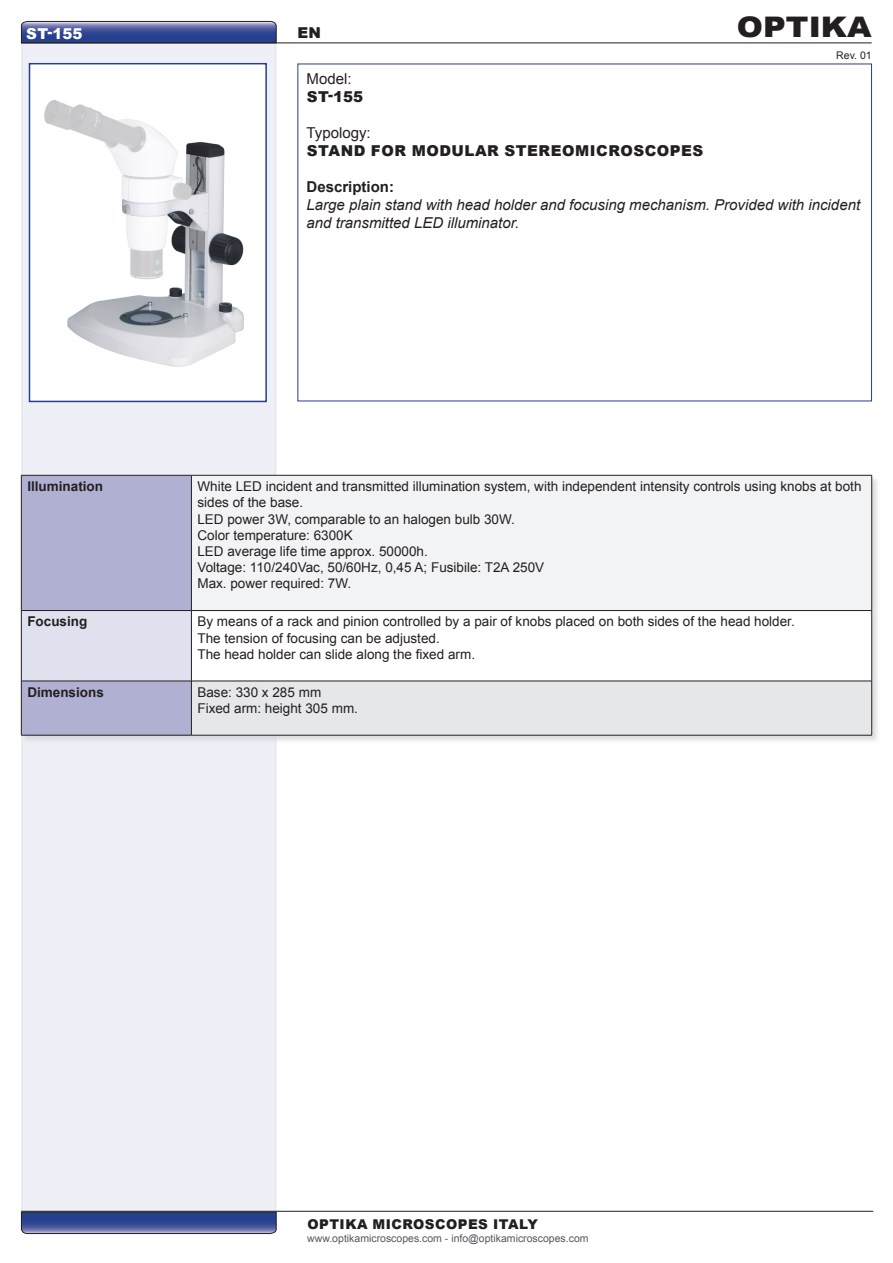
<style>
.page{position:relative;width:893px;height:1263px;background:#fff}
.page>*{position:absolute;margin:0;border:0;box-sizing:border-box;transform-origin:0 0}
.t1{font:900 28.35px "Arial";color:#231f20;scale:1.11 1}
.t2{font:italic 15px/18px "Arial";color:#231f20}
.t3{font:900 15px "Arial";letter-spacing:.035em;color:#231f20}
.t4{font:15px "Arial";color:#231f20}
.t5{font:700 15px "Arial";color:#231f20}
.t6{font:900 15px "Arial";color:#fff}
.t7{font:13.5px/16.2px "Arial";color:#231f20}
.t8{font:700 13.5px "Arial";color:#231f20}
.t9{font:900 13.5px "Arial";letter-spacing:.035em;color:#231f20}
.t10{font:10.5px "Arial";color:#57585a}
.t11{font:10.5px "Arial";color:#231f20}
</style>
<div class="page">
<div style="left:21px;top:42px;width:255px;height:1171px;background:#eff0f7;border:2px solid #e6e7e9"></div>
<svg style="left:21px;top:21px;width:256px;height:22px;background:#4b5996"></svg>
<hr style="left:21px;top:43px;width:851px;height:1px;background:#231f20">
<div style="left:21px;top:475px;width:859px;height:269px;background:#d1d2d4;opacity:.75"></div>
<div style="left:22px;top:476px;width:169px;height:259px;background:#afb0d2"></div>
<div style="left:191px;top:475px;width:681px;height:135px;background:#f2f3f4"></div>
<div style="left:21px;top:610px;width:170px;height:71px;background:#e0e1ee"></div>
<div style="left:191px;top:610px;width:681px;height:71px;background:#fff"></div>
<div style="left:191px;top:681px;width:681px;height:54px;background:#e6e7e9"></div>
<hr style="left:21px;top:475px;width:170px;height:1px;background:#231f20">
<hr style="left:21px;top:475px;width:1px;height:135px;background:#231f20">
<hr style="left:191px;top:475px;width:681px;height:1px;background:#231f20">
<hr style="left:191px;top:475px;width:1px;height:135px;background:#231f20">
<hr style="left:871px;top:475px;width:1px;height:135px;background:#231f20">
<hr style="left:21px;top:610px;width:170px;height:1px;background:#231f20">
<hr style="left:21px;top:611px;width:1px;height:70px;background:#231f20">
<hr style="left:191px;top:610px;width:681px;height:1px;background:#231f20">
<hr style="left:191px;top:611px;width:1px;height:70px;background:#231f20">
<hr style="left:871px;top:611px;width:1px;height:70px;background:#231f20">
<hr style="left:21px;top:681px;width:170px;height:1px;background:#231f20">
<hr style="left:21px;top:681px;width:1px;height:54px;background:#231f20">
<hr style="left:191px;top:681px;width:681px;height:1px;background:#231f20">
<hr style="left:191px;top:681px;width:1px;height:54px;background:#231f20">
<hr style="left:871px;top:681px;width:1px;height:54px;background:#231f20">
<hr style="left:21px;top:735px;width:170px;height:1px;background:#231f20">
<hr style="left:191px;top:735px;width:681px;height:1px;background:#231f20">
<hr style="left:21px;top:1211px;width:852px;height:1px;background:#231f20">
<svg style="left:21px;top:1212px;width:256px;height:22px;background:#435393"></svg>
<div style="left:29px;top:64px;width:237px;height:337px;background:#fff"></div>
<img style="left:44px;top:100px;width:200px;height:267px">
<div style="left:29px;top:63px;width:238px;height:339px;border:2px solid #253f8e"></div>
<p class="t6" style="left:26px;top:22px;width:58px">ST-155</p>
<p class="t3" style="left:298px;top:21px;width:25px">EN</p>
<p class="t1" style="left:737px;top:7px;width:123px">OPTIKA</p>
<p class="t11" style="left:836px;top:48px;width:37px">Rev. 01</p>
<p class="t4" style="left:307px;top:68px;width:47px">Model:</p>
<p class="t3" style="left:307px;top:85px;width:58px">ST-155</p>
<p class="t4" style="left:307px;top:122px;width:66px">Typology:</p>
<p class="t3" style="left:307px;top:139px;width:398px">STAND FOR MODULAR STEREOMICROSCOPES</p>
<p class="t5" style="left:307px;top:176px;width:89px">Description:</p>
<p class="t2" style="left:307px;top:196px;width:555px">Large plain stand with head holder and focusing mechanism. Provided with incident and transmitted LED illuminator.</p>
<p class="t8" style="left:27px;top:477px;width:77px">Illumination</p>
<p class="t7" style="left:197px;top:478px;width:666px">White LED incident and transmitted illumination system, with independent intensity controls using knobs at both sides of the base.</p>
<p class="t7" style="left:197px;top:511px;width:319px">LED power 3W, comparable to an halogen bulb 30W.</p>
<p class="t7" style="left:197px;top:527px;width:157px">Color temperature: 6300K</p>
<p class="t7" style="left:197px;top:543px;width:232px">LED average life time approx. 50000h.</p>
<p class="t7" style="left:197px;top:559px;width:348px">Voltage: 110/240Vac, 50/60Hz, 0,45 A; Fusibile: T2A 250V</p>
<p class="t7" style="left:197px;top:575px;width:155px">Max. power required: 7W.</p>
<p class="t8" style="left:27px;top:612px;width:62px">Focusing</p>
<p class="t7" style="left:197px;top:613px;width:599px">By means of a rack and pinion controlled by a pair of knobs placed on both sides of the head holder.</p>
<p class="t7" style="left:197px;top:630px;width:244px">The tension of focusing can be adjusted.</p>
<p class="t7" style="left:197px;top:646px;width:279px">The head holder can slide along the fixed arm.</p>
<p class="t8" style="left:27px;top:682px;width:78px">Dimensions</p>
<p class="t7" style="left:197px;top:684px;width:125px">Base: 330 x 285 mm</p>
<p class="t7" style="left:197px;top:700px;width:162px">Fixed arm: height 305 mm.</p>
<p class="t9" style="left:307px;top:1214px;width:232px">OPTIKA MICROSCOPES ITALY</p>
<p class="t10" style="left:307px;top:1231px;width:283px">www.optikamicroscopes.com - info@optikamicroscopes.com</p>
</div>
